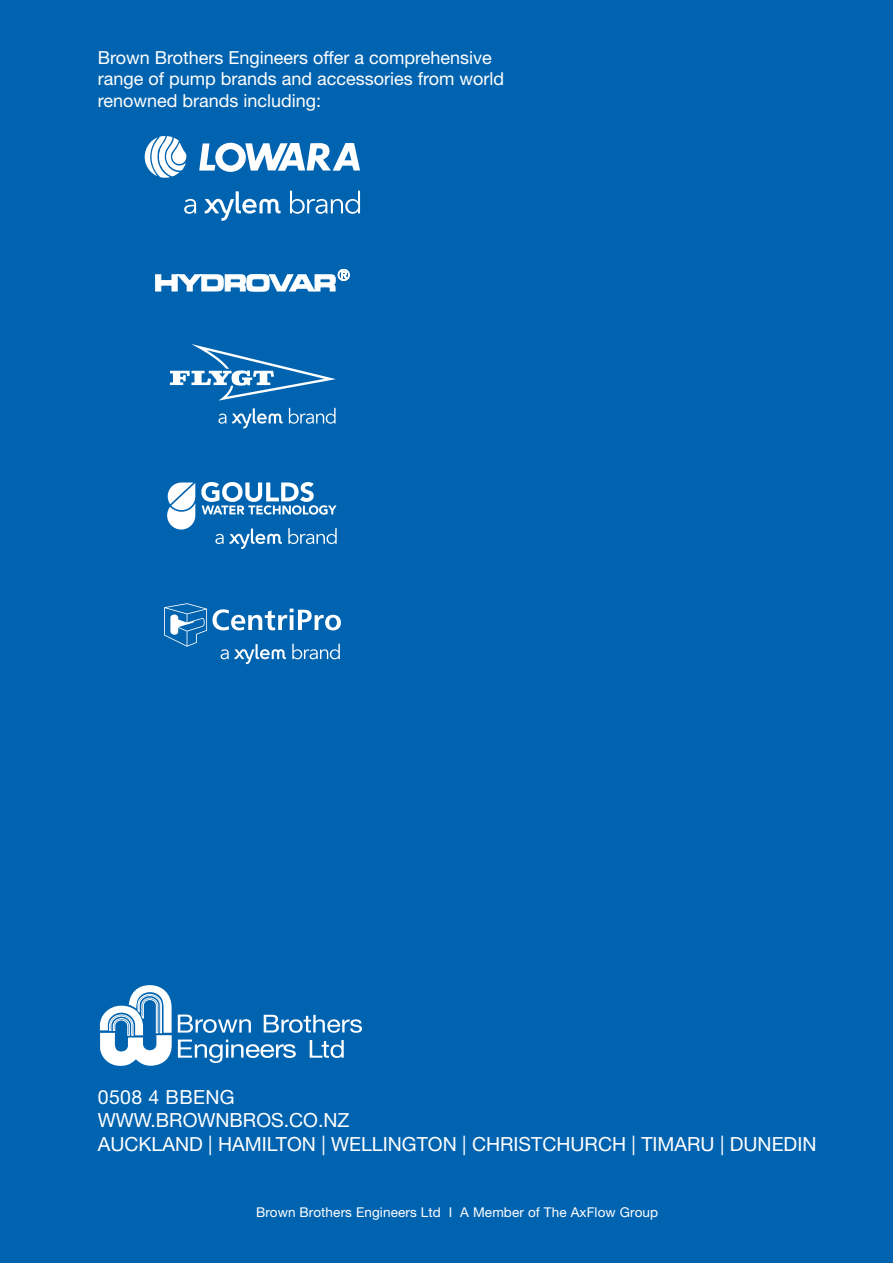
<style>
.page{position:relative;width:893px;height:1263px;background:#0063b0}
.page>*{position:absolute;margin:0;border:0;box-sizing:border-box;transform-origin:0 0}
.t1{font:19.5px/23.4px "Helvetica Neue LT Std";color:#fff}
.t2{font:18px/21.6px "Helvetica Neue LT Std";color:#fff}
.t3{font:13.5px "Helvetica Neue LT Std";letter-spacing:.01em;color:#fff}
</style>
<div class="page">
<svg style="left:178px;top:1014px;width:73px;height:19px"></svg>
<svg style="left:264px;top:1015px;width:98px;height:18px"></svg>
<svg style="left:178px;top:1039px;width:118px;height:24px"></svg>
<svg style="left:310px;top:1040px;width:34px;height:18px"></svg>
<svg style="left:100px;top:985px;width:72px;height:81px"></svg>
<svg style="left:145px;top:136px;width:42px;height:42px"></svg>
<svg style="left:199px;top:143px;width:161px;height:29px"></svg>
<svg style="left:184px;top:199px;width:12px;height:15px"></svg>
<svg style="left:290px;top:191px;width:70px;height:23px"></svg>
<svg style="left:205px;top:191px;width:76px;height:30px"></svg>
<svg style="left:215px;top:534px;width:9px;height:10px"></svg>
<svg style="left:288px;top:528px;width:49px;height:16px"></svg>
<svg style="left:230px;top:529px;width:52px;height:20px"></svg>
<svg style="left:201px;top:482px;width:136px;height:33px"></svg>
<svg style="left:167px;top:482px;width:28px;height:47px"></svg>
<svg style="left:170px;top:344px;width:166px;height:57px"></svg>
<svg style="left:289px;top:408px;width:47px;height:16px"></svg>
<svg style="left:218px;top:408px;width:65px;height:20px"></svg>
<svg style="left:155px;top:269px;width:194px;height:22px"></svg>
<svg style="left:164px;top:603px;width:177px;height:61px"></svg>
<p class="t2" style="left:98px;top:46px;width:408px">Brown Brothers Engineers offer a comprehensive range of pump brands and accessories from world renowned brands including:</p>
<p class="t1" style="left:98px;top:1085px;width:720px">0508 4 BBENG<br>WWW.BROWNBROS.CO.NZ<br>AUCKLAND | HAMILTON | WELLINGTON | CHRISTCHURCH | TIMARU | DUNEDIN</p>
<p class="t3" style="left:256px;top:1204px;width:404px">Brown Brothers Engineers Ltd I A Member of The AxFlow Group</p>
</div>
